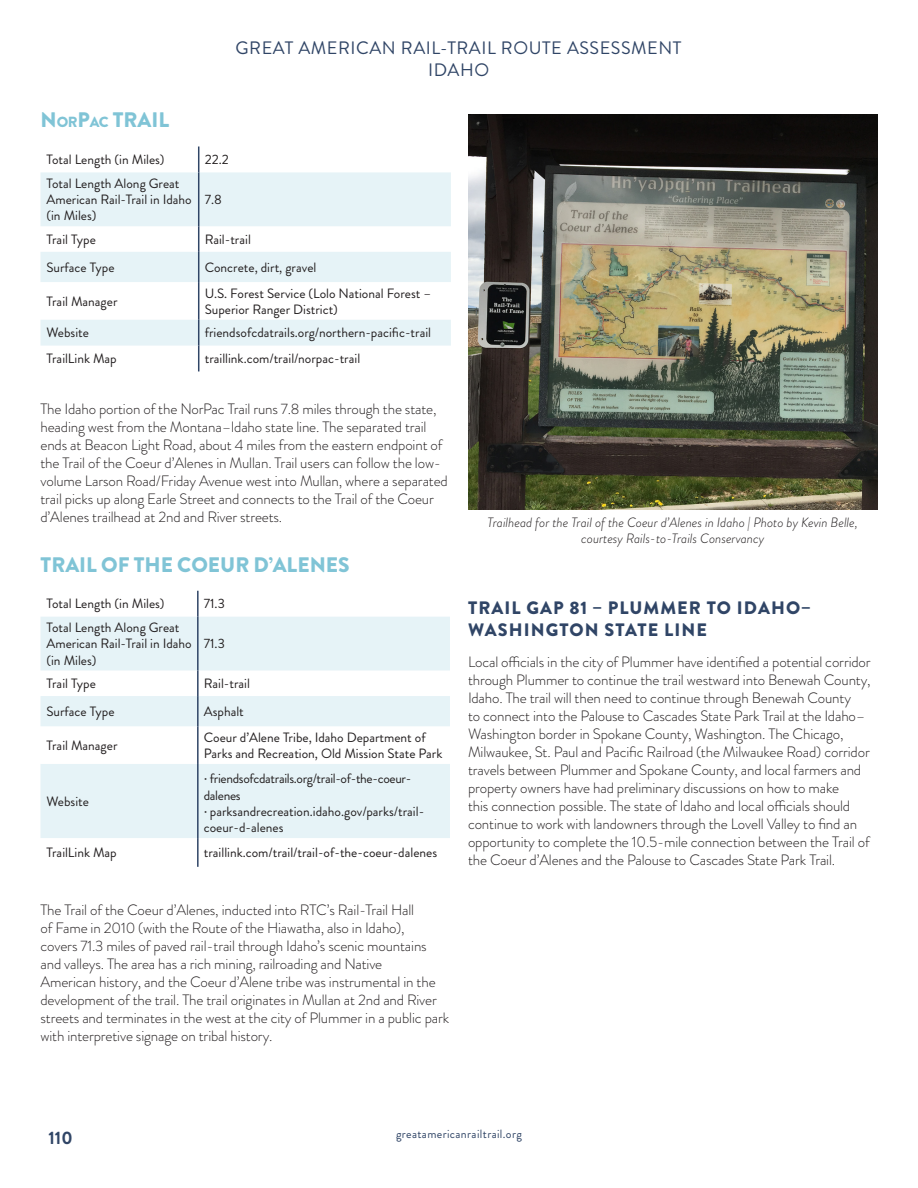
<style>
.page{position:relative;width:918px;height:1188px;background:#fff}
.page>*{position:absolute;margin:0;border:0;box-sizing:border-box;transform-origin:0 0}
.t1{font:900 21px "Brandon Grotesque";color:#80c4d6}
.t2{font:900 18px/21.6px "Brandon Grotesque";letter-spacing:.06em;color:#304566}
.Chapter_Reminder__He{font:18px/21.6px "Brandon Grotesque";letter-spacing:.03em;color:#304566;text-align:center}
.Page{font:700 18px "Brandon Grotesque";color:#304566}
.Body_Copy{font:300 15px/18px "Brandon Grotesque";letter-spacing:-.01em;color:#231f20}
.t3{font:13.5px/16.2px "Brandon Grotesque";color:#231f20}
.t4{font:italic 300 13.5px/16.2px "Brandon Grotesque";color:#231f20;text-align:center}
.t5{font:13.5px/16.2px "Brandon Grotesque";letter-spacing:-.025em;color:#231f20}
.t6{font:12px "Brandon Grotesque";letter-spacing:.03em;color:#304566}
.s1{font-size:14.7px}
.s2{font-family:"Avenir";font-weight:500}
</style>
<div class="page">
<svg style="left:40px;top:172px;width:411px;height:174px;fill:#e6f3f7"></svg>
<svg style="left:198px;top:147px;width:1px;height:25px"></svg>
<hr style="left:198px;top:172px;width:1px;height:54px;background:#304566">
<svg style="left:198px;top:226px;width:1px;height:26px"></svg>
<hr style="left:198px;top:252px;width:1px;height:30px;background:#304566">
<hr style="left:198px;top:282px;width:1px;height:38px;background:#304566">
<svg style="left:198px;top:320px;width:1px;height:51px"></svg>
<svg style="left:40px;top:617px;width:410px;height:221px;fill:#e6f3f7"></svg>
<hr style="left:197px;top:591px;width:2px;height:26px;background:#304566">
<hr style="left:197px;top:617px;width:2px;height:54px;background:#304566">
<hr style="left:197px;top:671px;width:2px;height:25px;background:#304566">
<hr style="left:197px;top:696px;width:2px;height:30px;background:#304566">
<hr style="left:197px;top:726px;width:2px;height:38px;background:#304566">
<hr style="left:197px;top:764px;width:2px;height:74px;background:#304566">
<hr style="left:197px;top:838px;width:2px;height:29px;background:#304566">
<img style="left:468px;top:115px;width:410px;height:395px">
<p class="Chapter_Reminder__He" style="left:236px;top:37px;width:447px">GREAT AMERICAN RAIL-TRAIL ROUTE ASSESSMENT<br>IDAHO</p>
<h2 class="t1" style="left:41px;top:105px;width:130px">N<span class="s1">OR</span>P<span class="s1">AC</span> TRAIL</h2>
<p class="t3" style="left:46px;top:152px;width:120px">Total Length (in Miles)</p>
<p class="t3" style="left:205px;top:152px;width:26px">22.2</p>
<p class="t3" style="left:46px;top:175px;width:147px">Total Length Along Great<br>American Rail-Trail in Idaho (in Miles)</p>
<p class="t3" style="left:205px;top:192px;width:19px">7.8</p>
<p class="t3" style="left:46px;top:231px;width:51px">Trail Type</p>
<p class="t3" style="left:205px;top:231px;width:48px">Rail-trail</p>
<p class="t3" style="left:46px;top:259px;width:70px">Surface Type</p>
<p class="t3" style="left:205px;top:259px;width:113px">Concrete, dirt, gravel</p>
<p class="t3" style="left:46px;top:293px;width:73px">Trail Manager</p>
<p class="t3" style="left:205px;top:285px;width:228px">U.S. Forest Service (Lolo National Forest –<br>Superior Ranger District)</p>
<p class="t3" style="left:46px;top:325px;width:44px">Website</p>
<p class="t3" style="left:205px;top:325px;width:228px">friendsofcdatrails.org/northern-pacific-trail</p>
<p class="t3" style="left:46px;top:351px;width:72px">TrailLink Map</p>
<p class="t3" style="left:205px;top:351px;width:157px">traillink.com/trail/norpac-trail</p>
<p class="Body_Copy" style="left:40px;top:400px;width:409px">The Idaho portion of the NorPac Trail runs 7.8 miles through the state, heading west from the Montana–Idaho state line. The separated trail ends at Beacon Light Road, about 4 miles from the eastern endpoint of the Trail of the Coeur d’Alenes in Mullan. Trail users can follow the low&shy;volume Larson Road/Friday Avenue west into Mullan, where a separated trail picks up along Earle Street and connects to the Trail of the Coeur d’Alenes trailhead at 2nd and River streets.</p>
<h2 class="t1" style="left:41px;top:550px;width:311px">TRAIL OF THE COEUR D’ALENES</h2>
<p class="t3" style="left:46px;top:596px;width:120px">Total Length (in Miles)</p>
<p class="t3" style="left:204px;top:596px;width:23px">71.3</p>
<p class="t3" style="left:46px;top:620px;width:147px">Total Length Along Great<br>American Rail-Trail in Idaho (in Miles)</p>
<p class="t3" style="left:204px;top:636px;width:23px">71.3</p>
<p class="t3" style="left:46px;top:675px;width:51px">Trail Type</p>
<p class="t3" style="left:204px;top:675px;width:48px">Rail-trail</p>
<p class="t3" style="left:46px;top:703px;width:70px">Surface Type</p>
<p class="t3" style="left:204px;top:703px;width:42px">Asphalt</p>
<p class="t3" style="left:46px;top:737px;width:73px">Trail Manager</p>
<p class="t3" style="left:204px;top:729px;width:240px">Coeur d’Alene Tribe, Idaho Department of<br>Parks and Recreation, Old Mission State Park</p>
<p class="t3" style="left:46px;top:793px;width:44px">Website</p>
<p class="t5" style="left:204px;top:771px;width:209px"><span class="s2">∙</span> friendsofcdatrails.org/trail-of-the-coeur&shy;dalenes</p>
<p class="t3" style="left:204px;top:803px;width:222px"><span class="s2">∙</span> parksandrecreation.idaho.gov/parks/trail&shy;coeur-d-alenes</p>
<p class="t3" style="left:46px;top:845px;width:72px">TrailLink Map</p>
<p class="t3" style="left:204px;top:845px;width:235px">traillink.com/trail/trail-of-the-coeur-dalenes</p>
<p class="Body_Copy" style="left:40px;top:901px;width:410px">The Trail of the Coeur d’Alenes, inducted into RTC’s Rail-Trail Hall<br>of Fame in 2010 (with the Route of the Hiawatha, also in Idaho),<br>covers 71.3 miles of paved rail-trail through Idaho’s scenic mountains and valleys. The area has a rich mining, railroading and Native<br>American history, and the Coeur d’Alene tribe was instrumental in the development of the trail. The trail originates in Mullan at 2nd and River streets and terminates in the west at the city of Plummer in a public park with interpretive signage on tribal history.</p>
<p class="t4" style="left:488px;top:514px;width:372px">Trailhead for the Trail of the Coeur d’Alenes in Idaho | Photo by Kevin Belle, courtesy Rails-to-Trails Conservancy</p>
<h3 class="t2" style="left:468px;top:597px;width:344px">TRAIL GAP 81 – PLUMMER TO IDAHO–<br>WASHINGTON STATE LINE</h3>
<p class="Body_Copy" style="left:468px;top:653px;width:404px">Local officials in the city of Plummer have identified a potential corridor through Plummer to continue the trail westward into Benewah County, Idaho. The trail will then need to continue through Benewah County<br>to connect into the Palouse to Cascades State Park Trail at the Idaho– Washington border in Spokane County, Washington. The Chicago, Milwaukee, St. Paul and Pacific Railroad (the Milwaukee Road) corridor travels between Plummer and Spokane County, and local farmers and property owners have had preliminary discussions on how to make<br>this connection possible. The state of Idaho and local officials should continue to work with landowners through the Lovell Valley to find an opportunity to complete the 10.5-mile connection between the Trail of the Coeur d’Alenes and the Palouse to Cascades State Park Trail.</p>
<p class="Page" style="left:49px;top:1125px;width:26px">110</p>
<p class="t6" style="left:396px;top:1125px;width:127px">greatamericanrailtrail.org</p>
</div>
